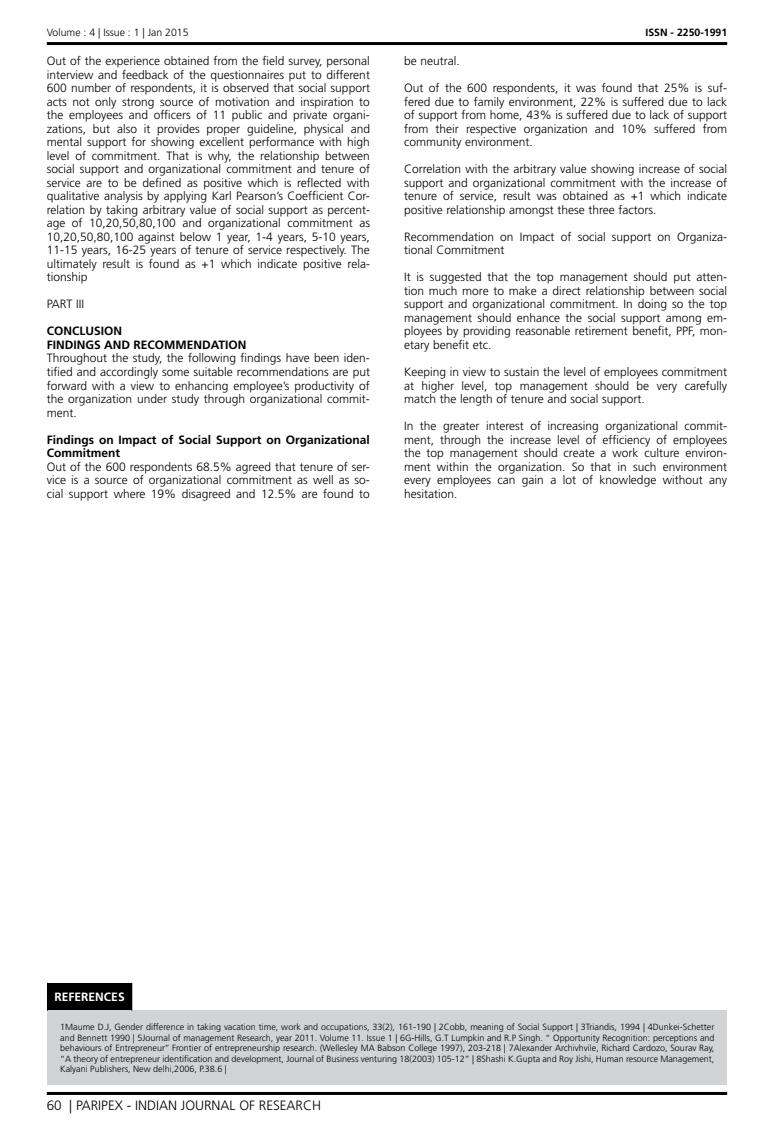
<style>
.page{position:relative;width:774px;height:1136px;background:#fff}
.page>*{position:absolute;margin:0;border:0;box-sizing:border-box;transform-origin:0 0}
.t1{font:300 13.5px "Frutiger LT Std";color:#000}
.t2{font:300 12px/13.5px "Frutiger LT Std";color:#000;text-align:justify}
.t3{font:700 12px/13.5px "Frutiger LT Std";color:#000}
.t4{font:700 12px "Frutiger LT Std";color:#fff}
.t5{font:300 10.5px "Frutiger LT Std";color:#000}
.t6{font:700 10.5px "Frutiger LT Std";color:#000}
.t7{font:300 9px/10.5px "Frutiger LT Std";color:#000;text-align:justify}
</style>
<div class="page">
<hr style="left:47px;top:42px;width:680px;height:3px;background:#000">
<hr style="left:47px;top:1091px;width:680px;height:3px;background:#000">
<div style="left:48px;top:982px;width:84px;height:28px;background:#000"></div>
<div style="left:48px;top:1010px;width:679px;height:74px;background:#d1d3d4"></div>
<svg style="left:47px;top:982px;width:1px;height:28px"></svg>
<p class="t5" style="left:47px;top:27px;width:143px">Volume : 4 | Issue : 1 | Jan 2015</p>
<p class="t6" style="left:645px;top:27px;width:83px">ISSN - 2250-1991</p>
<p class="t2" style="left:47px;top:55px;width:325px">Out of the experience obtained from the field survey, personal interview and feedback of the questionnaires put to different 600 number of respondents, it is observed that social support acts not only strong source of motivation and inspiration to the employees and officers of 11 public and private organi&shy;zations, but also it provides proper guideline, physical and mental support for showing excellent performance with high level of commitment. That is why, the relationship between social support and organizational commitment and tenure of service are to be defined as positive which is reflected with qualitative analysis by applying Karl Pearson’s Coefficient Cor&shy;relation by taking arbitrary value of social support as percent&shy;age of 10,20,50,80,100 and organizational commitment as 10,20,50,80,100 against below 1 year, 1-4 years, 5-10 years, 11-15 years, 16-25 years of tenure of service respectively. The ultimately result is found as +1 which indicate positive rela&shy;tionship</p>
<p class="t2" style="left:47px;top:298px;width:39px">PART III</p>
<p class="t3" style="left:47px;top:324px;width:201px">CONCLUSION<br>FINDINGS AND RECOMMENDATION</p>
<p class="t2" style="left:47px;top:352px;width:325px">Throughout the study, the following findings have been iden&shy;tified and accordingly some suitable recommendations are put forward with a view to enhancing employee’s productivity of the organization under study through organizational commit&shy;ment.</p>
<p class="t3" style="left:47px;top:432px;width:325px">Findings on Impact of Social Support on Organizational<br>Commitment</p>
<p class="t2" style="left:47px;top:460px;width:325px">Out of the 600 respondents 68.5% agreed that tenure of ser&shy;vice is a source of organizational commitment as well as so&shy;cial support where 19% disagreed and 12.5% are found to</p>
<p class="t2" style="left:404px;top:55px;width:57px">be neutral.</p>
<p class="t2" style="left:404px;top:82px;width:325px">Out of the 600 respondents, it was found that 25% is suf&shy;fered due to family environment, 22% is suffered due to lack of support from home, 43% is suffered due to lack of support from their respective organization and 10% suffered from community environment.</p>
<p class="t2" style="left:404px;top:163px;width:325px">Correlation with the arbitrary value showing increase of social support and organizational commitment with the increase of tenure of service, result was obtained as +1 which indicate positive relationship amongst these three factors.</p>
<p class="t2" style="left:404px;top:230px;width:325px">Recommendation on Impact of social support on Organiza&shy;tional Commitment</p>
<p class="t2" style="left:404px;top:271px;width:325px">It is suggested that the top management should put atten&shy;tion much more to make a direct relationship between social support and organizational commitment. In doing so the top management should enhance the social support among em&shy;ployees by providing reasonable retirement benefit, PPF, mon&shy;etary benefit etc.</p>
<p class="t2" style="left:404px;top:365px;width:325px">Keeping in view to sustain the level of employees commitment at higher level, top management should be very carefully match the length of tenure and social support.</p>
<p class="t2" style="left:404px;top:419px;width:325px">In the greater interest of increasing organizational commit&shy;ment, through the increase level of efficiency of employees the top management should create a work culture environ&shy;ment within the organization. So that in such environment every employees can gain a lot of knowledge without any hesitation.</p>
<p class="t4" style="left:55px;top:989px;width:72px">REFERENCES</p>
<p class="t7" style="left:60px;top:1021px;width:656px">1Maume D.J, Gender difference in taking vacation time, work and occupations, 33(2), 161-190 | 2Cobb, meaning of Social Support | 3Triandis, 1994 | 4Dunkei-Schetter and Bennett 1990 | 5Journal of management Research, year 2011. Volume 11. Issue 1 | 6G-Hills, G.T Lumpkin and R.P Singh. “ Opportunity Recognition: perceptions and behaviours of Entrepreneur’’ Frontier of entrepreneurship research. (Wellesley MA Babson College 1997), 203-218 | 7Alexander Archivhvile, Richard Cardozo, Sourav Ray, “A theory of entrepreneur identification and development, Journal of Business venturing 18(2003) 105-12” | 8Shashi K.Gupta and Roy Jishi, Human resource Management, Kalyani Publishers, New delhi,2006, P.38.6 |</p>
<p class="t1" style="left:47px;top:1097px;width:276px">60 | PARIPEX - INDIAN JOURNAL OF RESEARCH</p>
</div>
